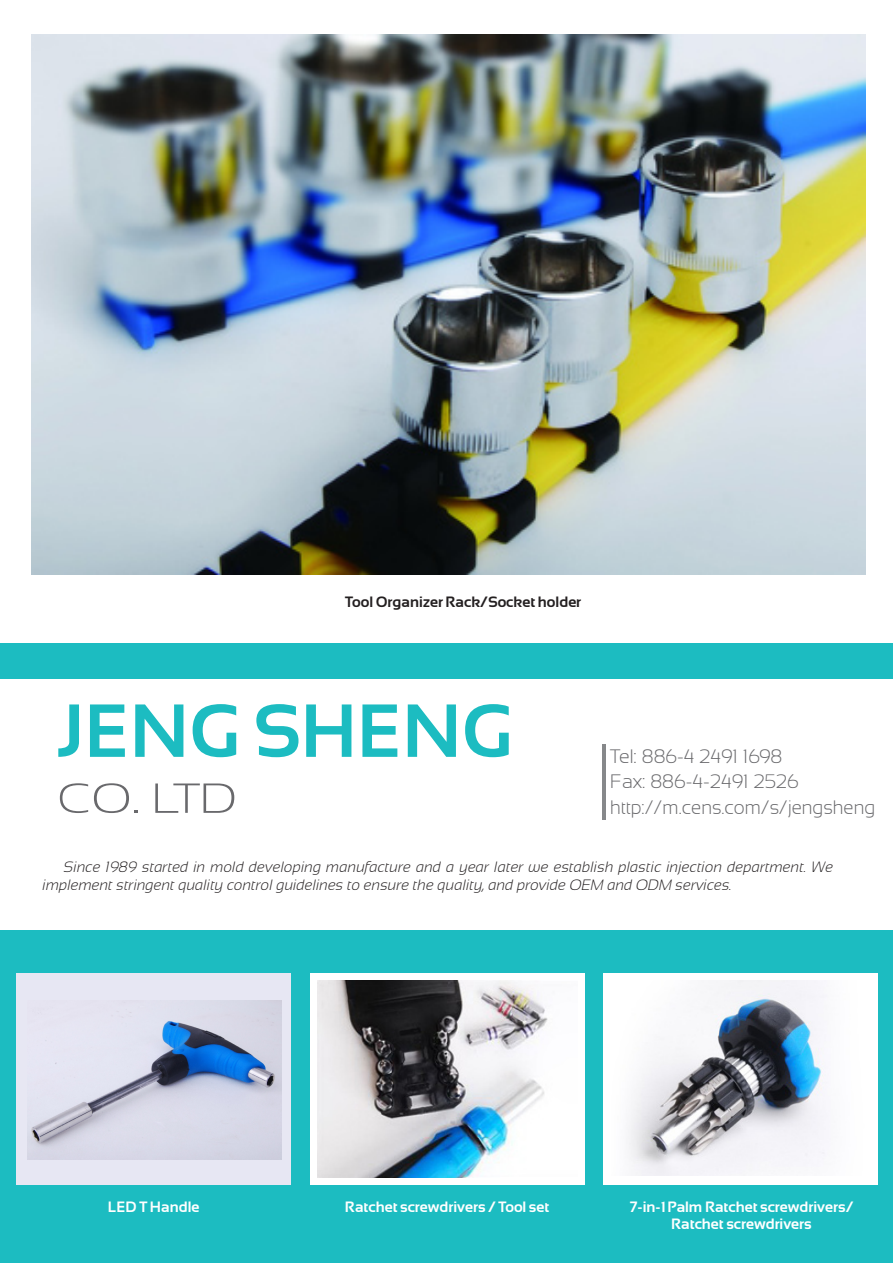
<style>
.page{position:relative;width:893px;height:1263px;background:#fff}
.page>*{position:absolute;margin:0;border:0;box-sizing:border-box;transform-origin:0 0}
.公司名大標{font:700 75px "Sansation";color:#1cbcc1}
.公司名大標-2{font:300 42px "Sansation";color:#69696c;scale:1.2 1}
.t1{font:300 19.5px "Sansation";color:#69696c}
.t2{font:300 19.5px "Sansation";color:#69696c;scale:.95 1}
.副標內文{font:italic 300 15px/18px "Sansation";letter-spacing:.005em;color:#231f20}
.產品名{font:700 15px/17.2px "Sansation";color:#fff;text-align:center}
.產品名-2{font:700 15px "Sansation";color:#231f20}
</style>
<div class="page">
<div style="left:0;top:643px;width:893px;height:620px;background:#1cbcc1"></div>
<div style="left:0;top:679px;width:893px;height:251px;background:#fff"></div>
<div style="left:17px;top:973px;width:274px;height:212px;background:#e7e7f3"></div>
<div style="left:310px;top:973px;width:274px;height:212px;background:#fff"></div>
<div style="left:604px;top:973px;width:274px;height:212px;background:#fff"></div>
<hr style="left:602px;top:744px;width:3px;height:76px;background:#86888a">
<img style="left:32px;top:34px;width:834px;height:541px">
<img style="left:28px;top:1000px;width:254px;height:160px">
<img style="left:317px;top:981px;width:231px;height:197px">
<img style="left:628px;top:980px;width:198px;height:196px">
<p class="產品名-2" style="left:345px;top:594px;width:237px">Tool Organizer Rack/Socket holder</p>
<p class="公司名大標" style="left:57px;top:689px;width:456px">JENG SHENG</p>
<p class="公司名大標-2" style="left:57px;top:775px;width:151px">CO. LTD</p>
<p class="t1" style="left:610px;top:745px;width:174px">Tel: 886-4 2491 1698</p>
<p class="t1" style="left:610px;top:771px;width:190px">Fax: 886-4-2491 2526</p>
<p class="t2" style="left:610px;top:796px;width:280px">http://m.cens.com/s/jengsheng</p>
<p class="副標內文" style="left:43px;top:857px;width:792px;text-indent:21px">Since 1989 started in mold developing manufacture and a year later we establish plastic injection department. We implement stringent quality control guidelines to ensure the quality, and provide OEM and ODM services.</p>
<p class="產品名" style="left:108px;top:1198px;width:93px">LED T Handle</p>
<p class="產品名" style="left:345px;top:1198px;width:206px">Ratchet screwdrivers / Tool set</p>
<p class="產品名" style="left:629px;top:1198px;width:225px">7-in-1 Palm Ratchet screwdrivers/<br>Ratchet screwdrivers</p>
</div>
